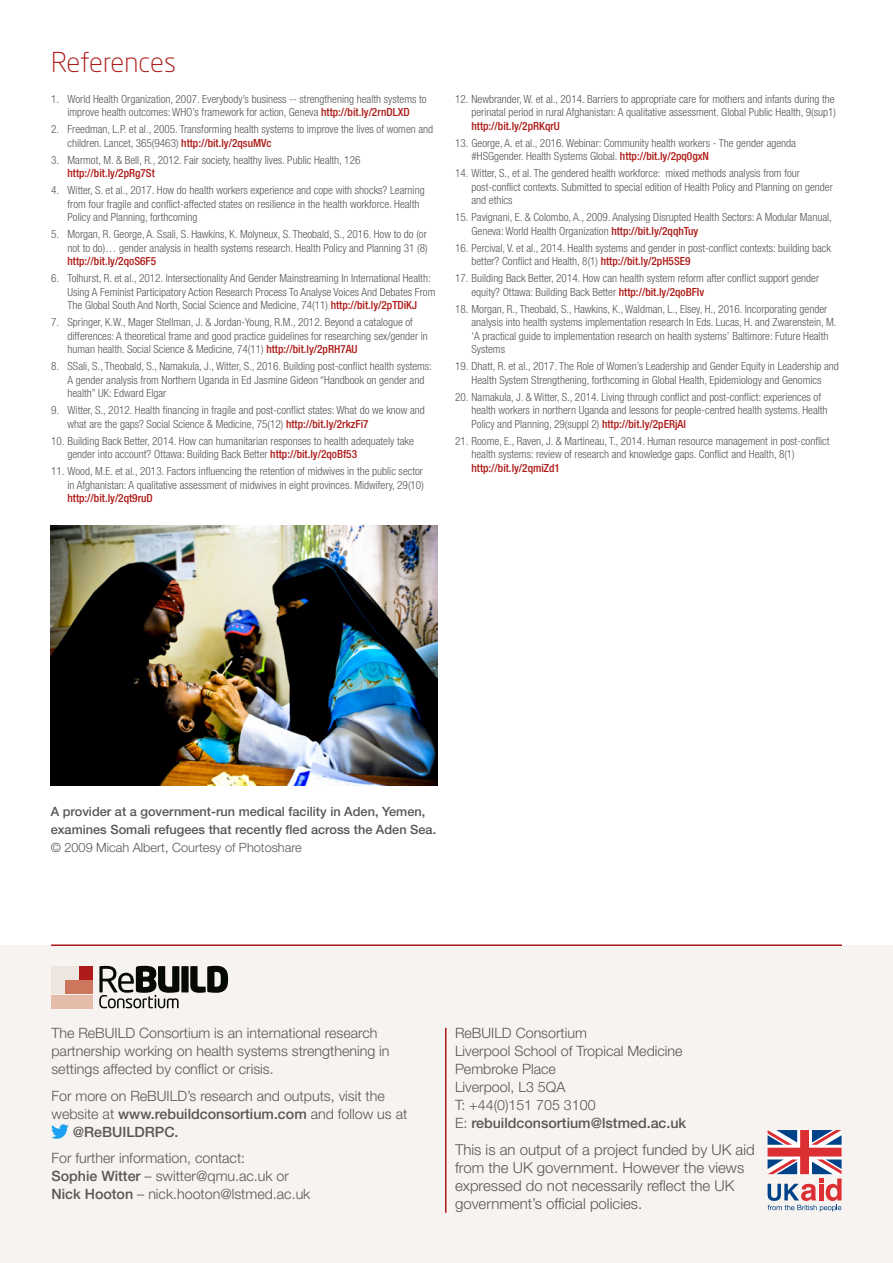
<style>
.page{position:relative;width:893px;height:1263px;background:#fff}
.page>*{position:absolute;margin:0;border:0;box-sizing:border-box;transform-origin:0 0}
.t1{font:300 27px "Neo Sans";color:#ad1a17}
.t2{font:300 15px/18px "Helvetica Neue LT Std";color:#575756}
.t3{font:300 14.25px/18px "Helvetica Neue LT Std";color:#575756}
.t4{font:500 14.25px "Helvetica Neue LT Std";color:#575756}
.t5{font:500 12.75px/18px "Helvetica Neue LT Std";color:#575756}
.t6{font:300 12.75px "Helvetica Neue LT Std";color:#575756}
.t7{font:300 condensed 11.25px/13.5px "Helvetica Neue LT Std";color:#575756}
.t8{font:500 condensed 11.25px "Helvetica Neue LT Std";color:#ad1a17}
.s1{font-weight:500;color:#ad1a17}
.s2{font-weight:300}
.s3{font-weight:500}
</style>
<div class="page">
<div style="left:0;top:946px;width:893px;height:317px;background:#f7f3f0"></div>
<hr style="left:51px;top:944px;width:791px;height:2px;background:#ad1a17">
<div style="left:181px;top:966px;width:8px;height:26px;background:#060a02"></div>
<svg style="left:190px;top:966px;width:38px;height:27px"></svg>
<svg style="left:99px;top:966px;width:80px;height:42px"></svg>
<div style="left:51px;top:966px;width:13px;height:13px;background:#eee7e1"></div>
<div style="left:65px;top:966px;width:14px;height:13px;background:#eee7e1"></div>
<div style="left:80px;top:966px;width:13px;height:13px;background:#ad1a17"></div>
<div style="left:51px;top:980px;width:13px;height:14px;background:#eee7e1"></div>
<div style="left:65px;top:980px;width:14px;height:14px;background:#cc765d"></div>
<div style="left:80px;top:980px;width:13px;height:14px;background:#cc765d"></div>
<div style="left:51px;top:995px;width:13px;height:13px;background:#e5bbaa"></div>
<div style="left:65px;top:995px;width:14px;height:13px;background:#e5bbaa"></div>
<div style="left:80px;top:995px;width:13px;height:13px;background:#e5bbaa"></div>
<hr style="left:445px;top:1028px;width:1px;height:185px;background:#ad1a17">
<svg style="left:767px;top:1130px;width:75px;height:81px"></svg>
<svg style="left:51px;top:1124px;width:18px;height:15px"></svg>
<img style="left:51px;top:525px;width:387px;height:261px">
<h1 class="t1" style="left:51px;top:46px;width:126px">References</h1>
<p class="t7" style="left:51px;top:92px;width:377px;text-align:center">1. World Health Organization, 2007. Everybody’s business -- strengthening health systems to improve health outcomes: WHO’s framework for action, Geneva <span class="s1">http://bit.ly/2rnDLXD</span></p>
<p class="t7" style="left:68px;top:122px;width:367px;text-indent:-17px">2. Freedman, L.P. et al., 2005. Transforming health systems to improve the lives of women and children. Lancet, 365(9463) <span class="s1">http://bit.ly/2qsuMVc</span></p>
<p class="t7" style="left:51px;top:153px;width:311px">3. Marmot, M. &amp; Bell, R., 2012. Fair society, healthy lives. Public Health, 126</p>
<p class="t8" style="left:68px;top:166px;width:89px">http://bit.ly/2pRg7St</p>
<p class="t7" style="left:68px;top:183px;width:359px;text-indent:-17px">4. Witter, S. et al., 2017. How do health workers experience and cope with shocks? Learning from four fragile and conflict-affected states on resilience in the health workforce. Health<br>Policy and Planning, forthcoming</p>
<p class="t7" style="left:51px;top:227px;width:378px;text-align:right">5. Morgan, R. George, A. Ssali, S. Hawkins, K. Molyneux, S. Theobald, S., 2016. How to do (or not to do)… gender analysis in health systems research. Health Policy and Planning 31 (8)</p>
<p class="t8" style="left:68px;top:254px;width:90px">http://bit.ly/2qoS6F5</p>
<p class="t7" style="left:68px;top:271px;width:369px;text-indent:-17px">6. Tolhurst, R. et al., 2012. Intersectionality And Gender Mainstreaming In International Health:<br>Using A Feminist Participatory Action Research Process To Analyse Voices And Debates From<br>The Global South And North, Social Science and Medicine, 74(11) <span class="s1">http://bit.ly/2pTDiKJ</span></p>
<p class="t7" style="left:68px;top:315px;width:362px;text-indent:-17px">7. Springer, K.W., Mager Stellman, J. &amp; Jordan-Young, R.M., 2012. Beyond a catalogue of differences: A theoretical frame and good practice guidelines for researching sex/gender in human health. Social Science &amp; Medicine, 74(11) <span class="s1">http://bit.ly/2pRH7AU</span></p>
<p class="t7" style="left:68px;top:359px;width:366px;text-indent:-17px">8. SSali, S., Theobald, S., Namakula, J., Witter, S., 2016. Building post-conflict health systems:<br>A gender analysis from Northern Uganda in Ed Jasmine Gideon “Handbook on gender and health” UK: Edward Elgar</p>
<p class="t7" style="left:68px;top:403px;width:359px;text-indent:-17px">9. Witter, S., 2012. Health financing in fragile and post-conflict states: What do we know and what are the gaps? Social Science &amp; Medicine, 75(12) <span class="s1">http://bit.ly/2rkzFi7</span></p>
<p class="t7" style="left:68px;top:434px;width:348px;text-indent:-17px">10. Building Back Better, 2014. How can humanitarian responses to health adequately take gender into account? Ottawa: Building Back Better <span class="s1">http://bit.ly/2qoBf53</span></p>
<p class="t7" style="left:51px;top:464px;width:374px;text-align:right">11. Wood, M.E. et al., 2013. Factors influencing the retention of midwives in the public sector in Afghanistan: A qualitative assessment of midwives in eight provinces. Midwifery, 29(10)</p>
<p class="t8" style="left:68px;top:492px;width:87px">http://bit.ly/2qt9ruD</p>
<p class="t7" style="left:455px;top:92px;width:382px;text-align:right">12. Newbrander, W. et al., 2014. Barriers to appropriate care for mothers and infants during the perinatal period in rural Afghanistan: A qualitative assessment. Global Public Health, 9(sup1)</p>
<p class="t8" style="left:471px;top:119px;width:90px">http://bit.ly/2pRKqrU</p>
<p class="t7" style="left:471px;top:136px;width:326px;text-indent:-17px">13. George, A. et al., 2016. Webinar: Community health workers - The gender agenda #HSGgender. Health Systems Global. <span class="s1">http://bit.ly/2pq0gxN</span></p>
<p class="t7" style="left:471px;top:166px;width:363px;text-indent:-17px">14. Witter, S., et al. The gendered health workforce: mixed methods analysis from four post-conflict contexts. Submitted to special edition of Health Policy and Planning on gender and ethics</p>
<p class="t7" style="left:471px;top:210px;width:362px;text-indent:-17px">15. Pavignani, E. &amp; Colombo, A., 2009. Analysing Disrupted Health Sectors: A Modular Manual,<br>Geneva: World Health Organization <span class="s1">http://bit.ly/2qqhTuy</span></p>
<p class="t7" style="left:471px;top:241px;width:361px;text-indent:-17px">16. Percival, V. et al., 2014. Health systems and gender in post-conflict contexts: building back better? Conflict and Health, 8(1) <span class="s1">http://bit.ly/2pH5SE9</span></p>
<p class="t7" style="left:471px;top:271px;width:349px;text-indent:-17px">17. Building Back Better, 2014. How can health system reform after conflict support gender equity? Ottawa: Building Back Better <span class="s1">http://bit.ly/2qoBFIv</span></p>
<p class="t7" style="left:471px;top:302px;width:366px;text-indent:-17px">18. Morgan, R., Theobald, S., Hawkins, K., Waldman, L., Elsey, H., 2016. Incorporating gender analysis into health systems implementation research In Eds. Lucas, H. and Zwarenstein, M. ‘A practical guide to implementation research on health systems’ Baltimore: Future Health Systems</p>
<p class="t7" style="left:455px;top:359px;width:385px;text-align:center">19. Dhatt, R. et al., 2017. The Role of Women’s Leadership and Gender Equity in Leadership and<br>Health System Strengthening, forthcoming in Global Health, Epidemiology and Genomics</p>
<p class="t7" style="left:471px;top:390px;width:358px;text-indent:-17px">20. Namakula, J. &amp; Witter, S., 2014. Living through conflict and post-conflict: experiences of health workers in northern Uganda and lessons for people-centred health systems. Health<br>Policy and Planning, 29(suppl 2) <span class="s1">http://bit.ly/2pERjAI</span></p>
<p class="t7" style="left:471px;top:434px;width:360px;text-indent:-17px">21. Roome, E., Raven, J. &amp; Martineau, T., 2014. Human resource management in post-conflict health systems: review of research and knowledge gaps. Conflict and Health, 8(1)</p>
<p class="t8" style="left:471px;top:461px;width:90px">http://bit.ly/2qmiZd1</p>
<p class="t5" style="left:51px;top:802px;width:387px">A provider at a government-run medical facility in Aden, Yemen, examines Somali refugees that recently fled across the Aden Sea.</p>
<p class="t6" style="left:51px;top:840px;width:253px">© 2009 Micah Albert, Courtesy of Photoshare</p>
<p class="t3" style="left:51px;top:1024px;width:340px">The ReBUILD Consortium is an international research partnership working on health systems strengthening in settings affected by conflict or crisis.</p>
<p class="t3" style="left:51px;top:1086px;width:335px">For more on ReBUILD’s research and outputs, visit the</p>
<p class="t4" style="left:51px;top:1105px;width:357px"><span class="s2">website at</span> www.rebuildconsortium.com <span class="s2">and follow us at</span></p>
<p class="t4" style="left:73px;top:1123px;width:107px">@ReBUILDRPC.</p>
<p class="t3" style="left:51px;top:1149px;width:260px">For further information, contact:<br><span class="s3">Sophie Witter</span> – switter@qmu.ac.uk or<br><span class="s3">Nick Hooton</span> – nick.hooton@lstmed.ac.uk</p>
<p class="t3" style="left:455px;top:1024px;width:233px">ReBUILD Consortium<br>Liverpool School of Tropical Medicine<br>Pembroke Place<br>Liverpool, L3 5QA<br>T: +44(0)151 705 3100<br>E: <span class="s3">rebuildconsortium@lstmed.ac.uk</span></p>
<h2 class="t2" style="left:455px;top:1140px;width:301px">This is an output of a project funded by UK aid from the UK government. However the views expressed do not necessarily reflect the UK government’s official policies.</h2>
</div>
